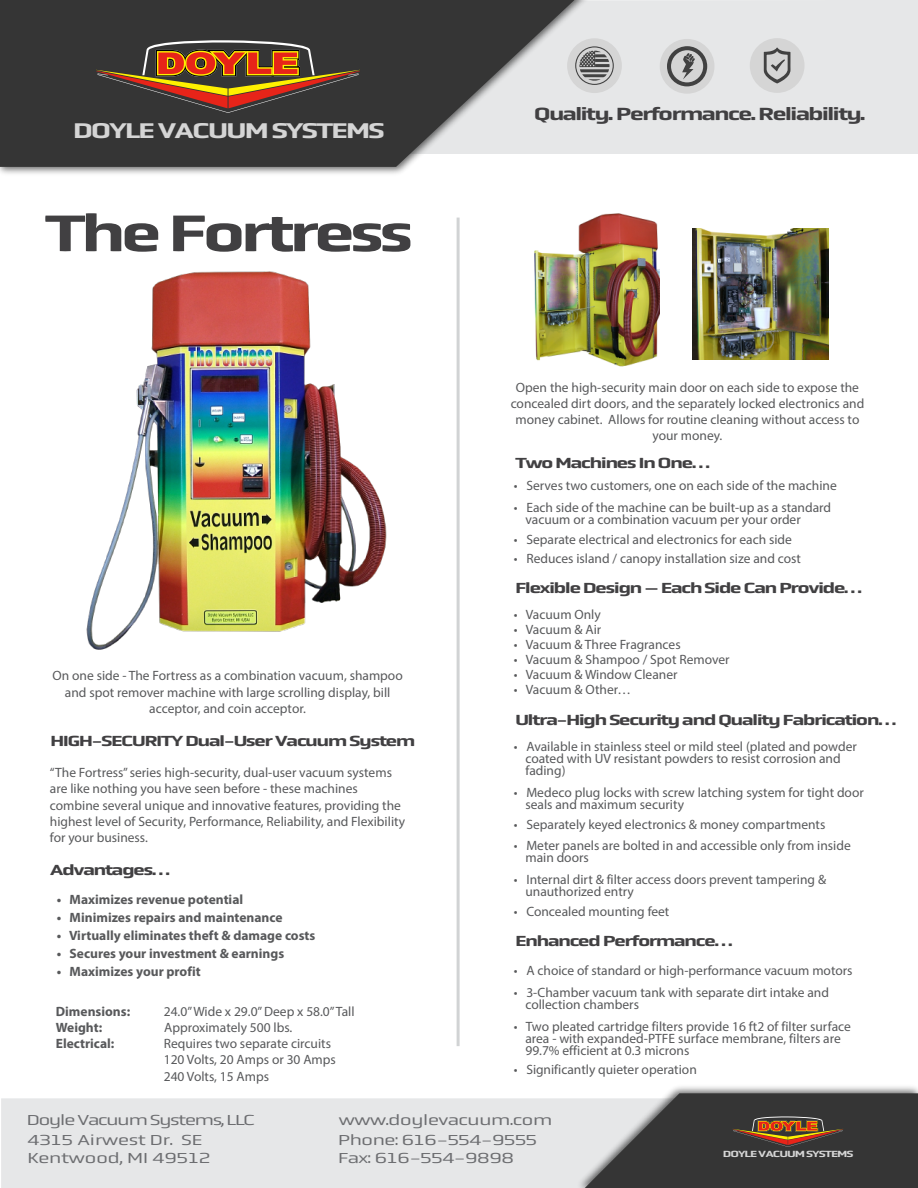
<style>
.page{position:relative;width:918px;height:1188px;background:#fff}
.page>*{position:absolute;margin:0;border:0;box-sizing:border-box;transform-origin:0 0}
.t1{font:500 52.5px "Obvia";letter-spacing:-.08em;color:#414042;scale:1.42 1}
.t2{font:500 21.75px "Obvia";letter-spacing:-.08em;color:#d5d5d5;scale:1.42 1}
.t3{font:500 18px "Obvia";letter-spacing:-.08em;color:#414042;scale:1.42 1}
.t4{font:500 15px "Obvia";letter-spacing:-.08em;color:#414042;scale:1.42 1}
.t5{font:15px/18.6px "Obvia";letter-spacing:-.045em;color:#6d6e71;scale:1.42 1}
.t6{font:15px/19.4px "Obvia";letter-spacing:-.08em;color:#6d6e71;scale:1.42 1}
.t7{font:13.5px/16.2px "Myriad Pro";color:#58595b}
.t8{font:700 13.5px "Myriad Pro";color:#58595b}
.t9{font:500 9.15px "Obvia";letter-spacing:-.08em;color:#d5d5d5;scale:1.42 1}
</style>
<div class="page">
<div style="left:1px;top:1098px;width:571px;height:90px;background:#e6e7e8"></div>
<div style="left:602px;top:0;width:316px;height:154px;background:#e6e7e8"></div>
<img style="left:0;top:0;width:602px;height:174px">
<svg style="left:0;top:0;width:574px;height:167px;background:#565656"></svg>
<svg style="left:96px;top:40px;width:264px;height:73px;background:#6b4830"></svg>
<div style="left:750px;top:38px;width:55px;height:55px;background:#d5d5d5;border-radius:50%"></div>
<svg style="left:764px;top:48px;width:27px;height:35px"></svg>
<div style="left:567px;top:38px;width:55px;height:55px;background:#d5d5d5;border-radius:50%"></div>
<svg style="left:575px;top:46px;width:39px;height:39px"></svg>
<div style="left:660px;top:39px;width:54px;height:55px;background:#d5d5d5;border-radius:50%"></div>
<svg style="left:667px;top:46px;width:40px;height:40px"></svg>
<img style="left:572px;top:1086px;width:346px;height:102px">
<svg style="left:585px;top:1093px;width:333px;height:95px;background:#524f4c"></svg>
<hr style="left:457px;top:218px;width:3px;height:828px;background:#d1d3d4">
<img style="left:86px;top:271px;width:301px;height:379px">
<img style="left:534px;top:213px;width:126px;height:154px">
<img style="left:692px;top:228px;width:137px;height:131px">
<h2 class="t2" style="left:73px;top:117px;width:221px">DOYLE VACUUM SYSTEMS</h2>
<h1 class="t1" style="left:44px;top:202px;width:262px">The Fortress</h1>
<p class="t7" style="left:52px;top:668px;width:352px;text-align:center">On one side - The Fortress as a combination vacuum, shampoo and spot remover machine with large scrolling display, bill acceptor, and coin acceptor.</p>
<p class="t4" style="left:50px;top:732px;width:259px">HIGH-SECURITY Dual-User Vacuum System</p>
<p class="t7" style="left:50px;top:764px;width:357px">“The Fortress” series high-security, dual-user vacuum systems are like nothing you have seen before - these machines combine several unique and innovative features, providing the highest level of Security, Performance, Reliability, and Flexibility for your business.</p>
<p class="t4" style="left:50px;top:861px;width:86px">Advantages…</p>
<p class="t8" style="left:57px;top:890px;width:188px">• Maximizes revenue potential</p>
<p class="t8" style="left:57px;top:908px;width:227px">• Minimizes repairs and maintenance</p>
<p class="t8" style="left:57px;top:926px;width:260px">• Virtually eliminates theft &amp; damage costs</p>
<p class="t8" style="left:57px;top:944px;width:229px">• Secures your investment &amp; earnings</p>
<p class="t8" style="left:57px;top:962px;width:145px">• Maximizes your profit</p>
<p class="t8" style="left:56px;top:1002px;width:76px">Dimensions:</p>
<p class="t7" style="left:164px;top:1003px;width:192px">24.0” Wide x 29.0” Deep x 58.0” Tall</p>
<p class="t8" style="left:56px;top:1019px;width:48px">Weight:</p>
<p class="t7" style="left:164px;top:1019px;width:130px">Approximately 500 lbs.</p>
<p class="t8" style="left:56px;top:1035px;width:60px">Electrical:</p>
<p class="t7" style="left:164px;top:1035px;width:174px">Requires two separate circuits<br>120 Volts, 20 Amps or 30 Amps<br>240 Volts, 15 Amps</p>
<h3 class="t3" style="left:534px;top:103px;width:235px">Quality. Performance. Reliability.</h3>
<p class="t7" style="left:511px;top:379px;width:355px;text-align:center">Open the high-security main door on each side to expose the concealed dirt doors, and the separately locked electronics and money cabinet. Allows for routine cleaning without access to your money.</p>
<p class="t4" style="left:515px;top:453px;width:139px">Two Machines In One…</p>
<p class="t7" style="left:514px;top:478px;width:324px">• Serves two customers, one on each side of the machine</p>
<p class="t7" style="left:525px;top:501px;width:307px;line-height:12px;text-indent:-11px">• Each side of the machine can be built-up as a standard vacuum or a combination vacuum per your order</p>
<p class="t7" style="left:514px;top:531px;width:280px">• Separate electrical and electronics for each side</p>
<p class="t7" style="left:514px;top:550px;width:289px">• Reduces island / canopy installation size and cost</p>
<p class="t4" style="left:515px;top:579px;width:246px">Flexible Design – Each Side Can Provide…</p>
<p class="t7" style="left:514px;top:606px;width:88px">• Vacuum Only</p>
<p class="t7" style="left:514px;top:621px;width:89px">• Vacuum &amp; Air</p>
<p class="t7" style="left:514px;top:636px;width:168px">• Vacuum &amp; Three Fragrances</p>
<p class="t7" style="left:514px;top:651px;width:217px">• Vacuum &amp; Shampoo / Spot Remover</p>
<p class="t7" style="left:514px;top:666px;width:165px">• Vacuum &amp; Window Cleaner</p>
<p class="t7" style="left:514px;top:681px;width:119px">• Vacuum &amp; Other…</p>
<p class="t4" style="left:515px;top:710px;width:270px">Ultra-High Security and Quality Fabrication…</p>
<p class="t7" style="left:525px;top:741px;width:333px;line-height:12px;text-indent:-11px">• Available in stainless steel or mild steel (plated and powder coated with UV resistant powders to resist corrosion and fading)</p>
<p class="t7" style="left:525px;top:786px;width:340px;line-height:12px;text-indent:-11px">• Medeco plug locks with screw latching system for tight door seals and maximum security</p>
<p class="t7" style="left:514px;top:816px;width:313px">• Separately keyed electronics &amp; money compartments</p>
<p class="t7" style="left:525px;top:840px;width:327px;line-height:12px;text-indent:-11px">• Meter panels are bolted in and accessible only from inside main doors</p>
<p class="t7" style="left:525px;top:873px;width:302px;line-height:12px;text-indent:-11px">• Internal dirt &amp; filter access doors prevent tampering &amp; unauthorized entry</p>
<p class="t7" style="left:514px;top:903px;width:157px">• Concealed mounting feet</p>
<p class="t4" style="left:515px;top:932px;width:155px">Enhanced Performance…</p>
<p class="t7" style="left:514px;top:962px;width:340px">• A choice of standard or high-performance vacuum motors</p>
<p class="t7" style="left:525px;top:986px;width:305px;line-height:12px;text-indent:-11px">• 3-Chamber vacuum tank with separate dirt intake and collection chambers</p>
<p class="t7" style="left:525px;top:1020px;width:327px;line-height:12px;text-indent:-11px">• Two pleated cartridge filters provide 16 ft2 of filter surface area - with expanded-PTFE surface membrane, filters are<br>99.7% efficient at 0.3 microns</p>
<p class="t7" style="left:514px;top:1061px;width:184px">• Significantly quieter operation</p>
<p class="t6" style="left:26px;top:1111px;width:163px">Doyle Vacuum Systems, LLC<br>4315 Airwest Dr. SE</p>
<p class="t5" style="left:27px;top:1148px;width:131px">Kentwood, MI 49512</p>
<p class="t5" style="left:338px;top:1111px;width:153px">www.doylevacuum.com<br>Phone: 616-554-9555<br>Fax: 616-554-9898</p>
<p class="t9" style="left:723px;top:1149px;width:94px">DOYLE VACUUM SYSTEMS</p>
</div>
